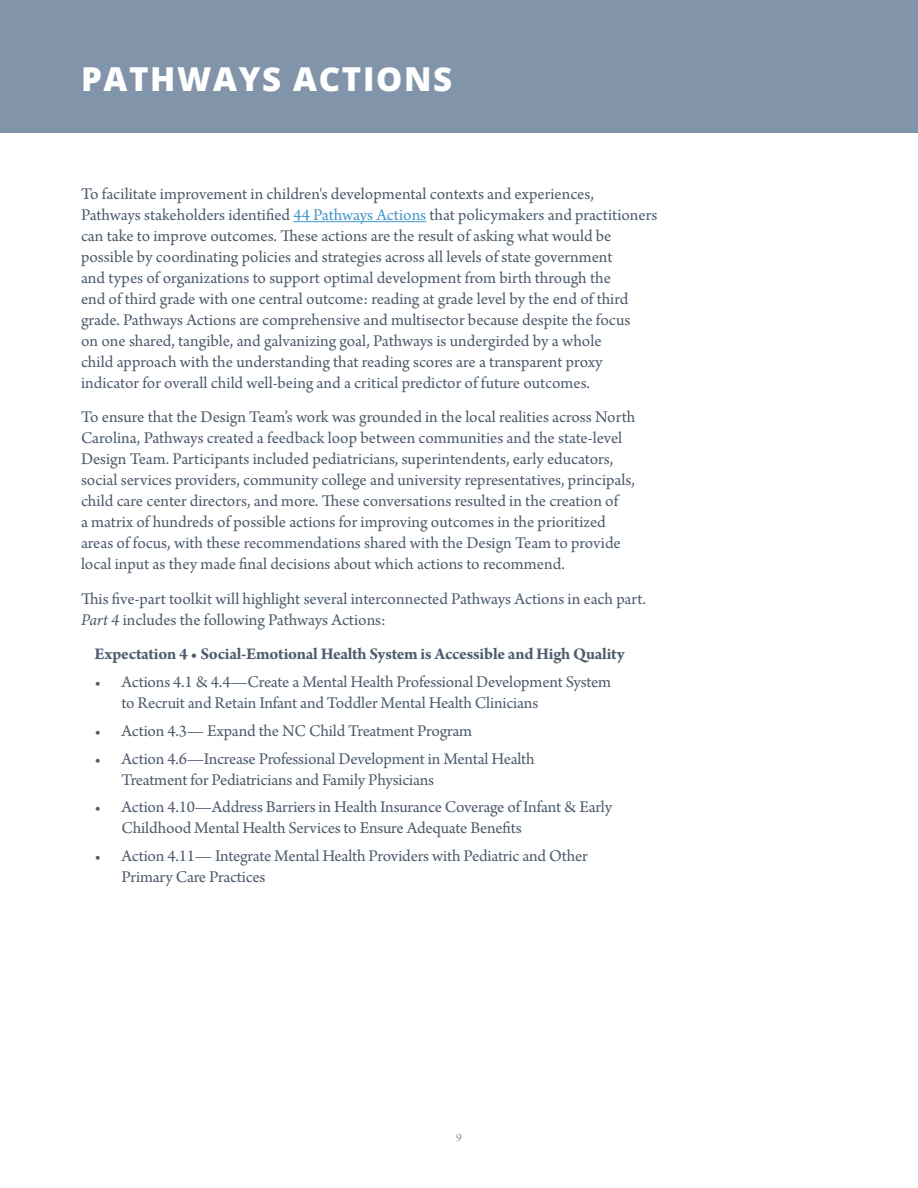
<style>
.page{position:relative;width:918px;height:1188px;background:#fff}
.page>*{position:absolute;margin:0;border:0;box-sizing:border-box;transform-origin:0 0}
.t1{font:800 33px "Open Sans";letter-spacing:.05em;color:#fff}
.t2{font:17.25px/21px "Arno Pro";letter-spacing:-.005em;color:#4e5c6d}
.t3{font:700 17.25px "Arno Pro";letter-spacing:-.015em;color:#4e5c6d}
.t4{font:12px "Arno Pro";color:#8194aa}
.s1{color:#4497cb}
.s2{font-style:italic}
</style>
<div class="page">
<hr style="left:293px;top:221px;width:133px;height:1px;background:#4497cb">
<div style="left:0;top:0;width:918px;height:132px;background:#8194aa"></div>
<h1 class="t1" style="left:81px;top:54px;width:373px">PATHWAYS ACTIONS</h1>
<p class="t2" style="left:81px;top:184px;width:578px">To facilitate improvement in children's developmental contexts and experiences, Pathways stakeholders identified <span class="s1">44 Pathways Actions</span> that policymakers and practitioners can take to improve outcomes. These actions are the result of asking what would be possible by coordinating policies and strategies across all levels of state government<br>and types of organizations to support optimal development from birth through the<br>end of third grade with one central outcome: reading at grade level by the end of third grade. Pathways Actions are comprehensive and multisector because despite the focus<br>on one shared, tangible, and galvanizing goal, Pathways is undergirded by a whole<br>child approach with the understanding that reading scores are a transparent proxy indicator for overall child well-being and a critical predictor of future outcomes.</p>
<p class="t2" style="left:81px;top:408px;width:556px">To ensure that the Design Team’s work was grounded in the local realities across North Carolina, Pathways created a feedback loop between communities and the state-level Design Team. Participants included pediatricians, superintendents, early educators, social services providers, community college and university representatives, principals, child care center directors, and more. These conversations resulted in the creation of<br>a matrix of hundreds of possible actions for improving outcomes in the prioritized areas of focus, with these recommendations shared with the Design Team to provide local input as they made final decisions about which actions to recommend.</p>
<p class="t2" style="left:81px;top:589px;width:567px">This five-part toolkit will highlight several interconnected Pathways Actions in each part.<br><span class="s2">Part 4</span> includes the following Pathways Actions:</p>
<p class="t3" style="left:95px;top:644px;width:532px">Expectation 4 • Social-Emotional Health System is Accessible and High Quality</p>
<p class="t2" style="left:122px;top:672px;width:491px;text-indent:-27px">• Actions 4.1 &amp; 4.4—Create a Mental Health Professional Development System to Recruit and Retain Infant and Toddler Mental Health Clinicians</p>
<p class="t2" style="left:95px;top:721px;width:379px">• Action 4.3— Expand the NC Child Treatment Program</p>
<p class="t2" style="left:122px;top:749px;width:415px;text-indent:-27px">• Action 4.6—Increase Professional Development in Mental Health<br>Treatment for Pediatricians and Family Physicians</p>
<p class="t2" style="left:122px;top:798px;width:492px;text-indent:-27px">• Action 4.10—Address Barriers in Health Insurance Coverage of Infant &amp; Early<br>Childhood Mental Health Services to Ensure Adequate Benefits</p>
<p class="t2" style="left:122px;top:846px;width:468px;text-indent:-27px">• Action 4.11— Integrate Mental Health Providers with Pediatric and Other<br>Primary Care Practices</p>
<p class="t4" style="left:456px;top:1131px;width:7px">9</p>
</div>
